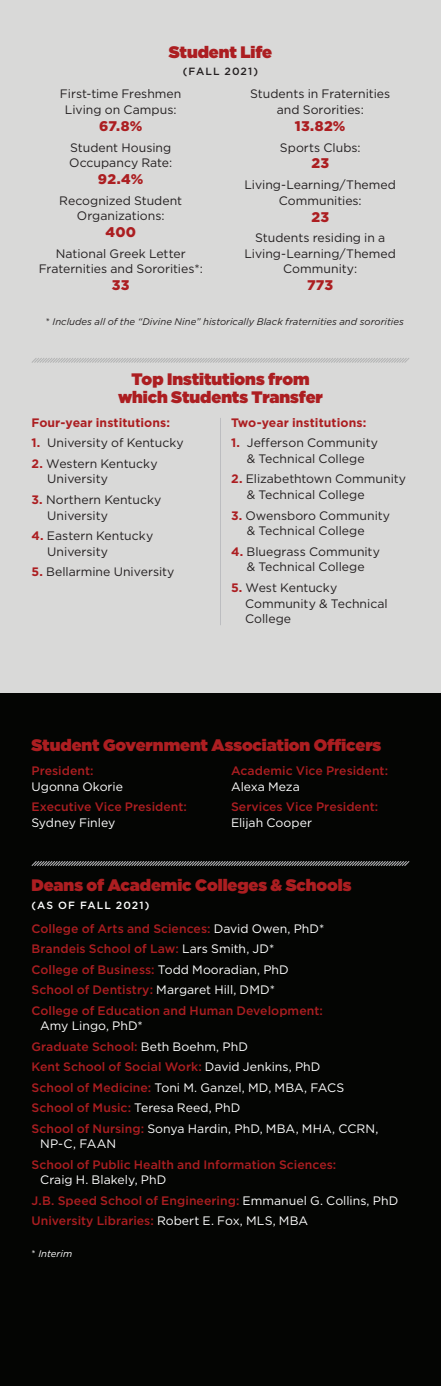
<style>
.page{position:relative;width:441px;height:1386px;background:#fff}
.page>*{position:absolute;margin:0;border:0;box-sizing:border-box;transform-origin:0 0}
.H1-Goth-Ultra-redCen{font:900 16.62px/18.4px "Gotham";letter-spacing:-.005em;color:#ac1e21;text-align:center}
.Number-red-center{font:900 14px "Gotham";letter-spacing:.02em;color:#ac1e21}
.body-black-left{font:500 12.25px/15.8px "Gotham";color:#ac1e21}
.body-black-left-2{font:12.25px/15.8px "Gotham";color:#231f20}
.body-black-center{font:12.25px/15.8px "Gotham";color:#231f20;text-align:center}
.body-black-left-3{font:12.25px/15.8px "Gotham";letter-spacing:.005em;color:#fff}
.H2-red-center{font:500 12.25px "Gotham";color:#ac1e21}
.body-black-center-2{font:12.25px "Gotham";color:#fff}
.body-black-left-4{font:700 12.25px "Gotham";letter-spacing:.005em;color:#ac1e21}
.date-white-center{font:500 10.5px "Gotham";letter-spacing:.11em;color:#fff}
.date-black-center{font:500 10.5px "Gotham";letter-spacing:.105em;color:#231f20}
.Source{font:italic 9.62px "Gotham";color:#231f20}
.Source-2{font:italic 9.62px "Gotham";color:#fff}
.s1{font-weight:700;color:#ac1e21}
.s2{font-weight:400;color:#fff}
.s3{font-weight:500;color:#ac1e21}
</style>
<div class="page">
<div style="left:0;top:0;width:441px;height:693px;background:#d9d9d8"></div>
<div style="left:0;top:693px;width:441px;height:693px;background:#040503"></div>
<svg style="left:31px;top:861px;width:379px;height:5px;background:#5c5d5d"></svg>
<svg style="left:32px;top:358px;width:377px;height:5px"></svg>
<hr style="left:220px;top:418px;width:1px;height:207px;background:#bcbdc0">
<p class="H1-Goth-Ultra-redCen" style="left:169px;top:43px;width:105px">Student Life</p>
<p class="date-black-center" style="left:183px;top:64px;width:77px">(FALL 2021)</p>
<p class="body-black-center" style="left:60px;top:86px;width:123px">First-time Freshmen<br>Living on Campus:</p>
<p class="Number-red-center" style="left:99px;top:117px;width:45px">67.8%</p>
<p class="body-black-center" style="left:69px;top:139px;width:104px;text-align:left">Student Housing<br>Occupancy Rate:</p>
<p class="Number-red-center" style="left:98px;top:170px;width:47px">92.4%</p>
<p class="body-black-center" style="left:59px;top:192px;width:124px">Recognized Student<br>Organizations:</p>
<p class="Number-red-center" style="left:105px;top:223px;width:32px">400</p>
<p class="body-black-center" style="left:39px;top:245px;width:166px">National Greek Letter<br>Fraternities and Sororities*:</p>
<p class="Number-red-center" style="left:112px;top:276px;width:19px">33</p>
<p class="body-black-center" style="left:250px;top:86px;width:141px">Students in Fraternities and Sororities:</p>
<p class="Number-red-center" style="left:295px;top:117px;width:52px">13.82%</p>
<p class="body-black-center" style="left:280px;top:139px;width:82px">Sports Clubs:</p>
<p class="Number-red-center" style="left:311px;top:154px;width:19px">23</p>
<p class="body-black-center" style="left:244px;top:176px;width:153px">Living-Learning/Themed<br>Communities:</p>
<p class="Number-red-center" style="left:311px;top:207px;width:19px">23</p>
<p class="body-black-center" style="left:244px;top:229px;width:153px">Students residing in a<br>Living-Learning/Themed<br>Community:</p>
<p class="Number-red-center" style="left:307px;top:276px;width:28px">773</p>
<p class="Source" style="left:45px;top:315px;width:360px">* Includes all of the “Divine Nine” historically Black fraternities and sororities</p>
<p class="H1-Goth-Ultra-redCen" style="left:118px;top:369px;width:206px">Top Institutions from which Students Transfer</p>
<p class="body-black-left-4" style="left:32px;top:414px;width:140px">Four-year institutions:</p>
<p class="body-black-left-2" style="left:32px;top:435px;width:154px"><span class="s1">1.</span> University of Kentucky</p>
<p class="body-black-left-2" style="left:47px;top:455px;width:112px;text-indent:-16px"><span class="s1">2.</span> Western Kentucky<br>University</p>
<p class="body-black-left-2" style="left:47px;top:491px;width:116px;text-indent:-16px"><span class="s1">3.</span> Northern Kentucky<br>University</p>
<p class="body-black-left-2" style="left:47px;top:528px;width:108px;text-indent:-16px"><span class="s1">4.</span> Eastern Kentucky<br>University</p>
<p class="body-black-left-2" style="left:32px;top:564px;width:144px"><span class="s1">5.</span> Bellarmine University</p>
<p class="body-black-left-4" style="left:231px;top:414px;width:137px">Two-year institutions:</p>
<p class="body-black-left-2" style="left:231px;top:435px;width:149px;text-align:center"><span class="s1">1.</span> Jefferson Community &amp; Technical College</p>
<p class="body-black-left-2" style="left:247px;top:471px;width:161px;text-indent:-16px"><span class="s1">2.</span> Elizabethtown Community &amp; Technical College</p>
<p class="body-black-left-2" style="left:247px;top:507px;width:145px;text-indent:-16px"><span class="s1">3.</span> Owensboro Community &amp; Technical College</p>
<p class="body-black-left-2" style="left:231px;top:543px;width:151px;text-align:center"><span class="s1">4.</span> Bluegrass Community &amp; Technical College</p>
<p class="body-black-left-2" style="left:245px;top:579px;width:144px;text-indent:-14px"><span class="s1">5.</span> West Kentucky<br>Community &amp; Technical<br>College</p>
<p class="H1-Goth-Ultra-redCen" style="left:32px;top:736px;width:351px">Student Government Association Officers</p>
<p class="H2-red-center" style="left:32px;top:762px;width:64px">President:</p>
<p class="body-black-center-2" style="left:32px;top:778px;width:93px">Ugonna Okorie</p>
<p class="H2-red-center" style="left:32px;top:799px;width:157px">Executive Vice President:</p>
<p class="body-black-center-2" style="left:32px;top:815px;width:85px">Sydney Finley</p>
<p class="H2-red-center" style="left:231px;top:762px;width:159px">Academic Vice President:</p>
<p class="body-black-center-2" style="left:231px;top:778px;width:70px">Alexa Meza</p>
<p class="H2-red-center" style="left:231px;top:799px;width:149px">Services Vice President:</p>
<p class="body-black-center-2" style="left:231px;top:815px;width:82px">Elijah Cooper</p>
<p class="H1-Goth-Ultra-redCen" style="left:32px;top:876px;width:321px">Deans of Academic Colleges &amp; Schools</p>
<p class="date-white-center" style="left:32px;top:899px;width:119px">(AS OF FALL 2021)</p>
<p class="body-black-left" style="left:32px;top:921px;width:294px">College of Arts and Sciences: <span class="s2">David Owen, PhD*</span></p>
<p class="body-black-left" style="left:32px;top:941px;width:244px">Brandeis School of Law: <span class="s2">Lars Smith, JD*</span></p>
<p class="body-black-left" style="left:32px;top:962px;width:259px">College of Business: <span class="s2">Todd Mooradian, PhD</span></p>
<p class="body-black-left" style="left:32px;top:982px;width:245px">School of Dentistry: <span class="s2">Margaret Hill, DMD*</span></p>
<p class="body-black-left" style="left:40px;top:1002px;width:284px;text-indent:-9px">College of Education and Human Development:<br><span class="s2">Amy Lingo, PhD*</span></p>
<p class="body-black-left" style="left:32px;top:1039px;width:218px">Graduate School: <span class="s2">Beth Boehm, PhD</span></p>
<p class="body-black-left" style="left:32px;top:1059px;width:290px">Kent School of Social Work: <span class="s2">David Jenkins, PhD</span></p>
<p class="body-black-left-3" style="left:32px;top:1079px;width:314px"><span class="s3">School of Medicine:</span> Toni M. Ganzel, MD, MBA, FACS</p>
<p class="body-black-left" style="left:32px;top:1100px;width:210px">School of Music: <span class="s2">Teresa Reed, PhD</span></p>
<p class="body-black-left-3" style="left:40px;top:1120px;width:340px;text-indent:-9px"><span class="s3">School of Nursing:</span> Sonya Hardin, PhD, MBA, MHA, CCRN,<br>NP-C, FAAN</p>
<p class="body-black-left" style="left:40px;top:1156px;width:298px;text-indent:-9px">School of Public Health and Information Sciences:<br><span class="s2">Craig H. Blakely, PhD</span></p>
<p class="body-black-left" style="left:32px;top:1193px;width:368px">J.B. Speed School of Engineering: <span class="s2">Emmanuel G. Collins, PhD</span></p>
<p class="body-black-left" style="left:32px;top:1213px;width:278px">University Libraries: <span class="s2">Robert E. Fox, MLS, MBA</span></p>
<p class="Source-2" style="left:31px;top:1248px;width:43px">* Interim</p>
</div>
